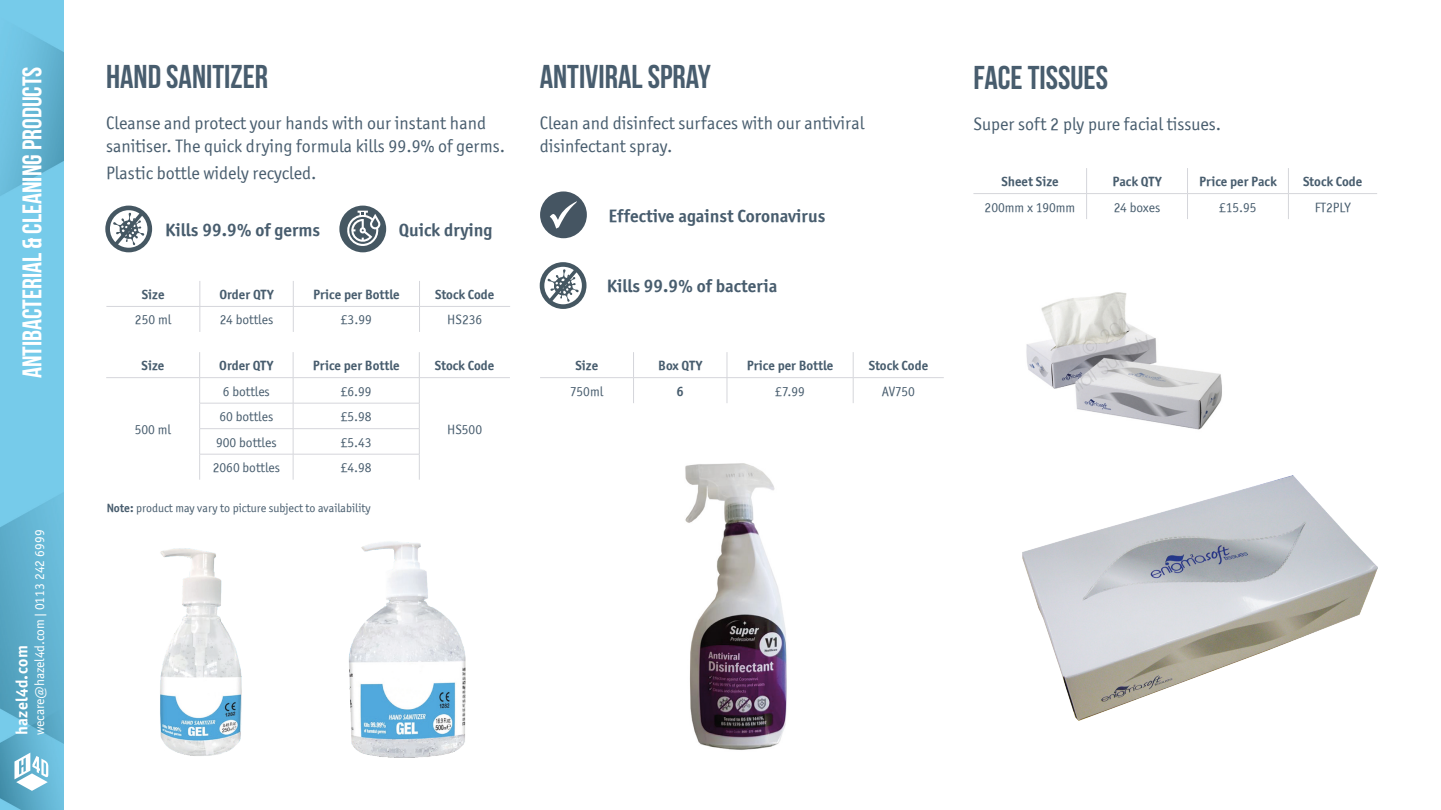
<style>
.page{position:relative;width:1441px;height:810px;background:#fff}
.page>*{position:absolute;margin:0;border:0;box-sizing:border-box;transform-origin:0 0}
.Product_Title_-_Prot{font:700 33px "Bebas Neue";color:#485d6e}
.t1{font:700 27px "Bebas Neue";color:#fff}
.Officina_9pt_-_Parag{font:18px/22.5px "Officina Sans ITCTT Book";color:#485d6e}
.Officina_9pt_-_Parag-2{font:18px "Officina Sans ITCTT Bold";color:#485d6e}
.t2{font:700 16.5px "Officina Sans ITC Pro";letter-spacing:.02em;color:#fff}
.t3{font:13.5px "Officina Sans ITCTT Bold";color:#485d6e}
.t4{font:13.5px "Officina Sans ITCTT Book";color:#485d6e}
.t5{font:13.5px "Officina Sans ITC Pro";letter-spacing:-.01em;color:#fff}
.Officina_9pt_-_Parag-3{font:12px "Officina Sans ITCTT Book";color:#485d6e}
.s1{font-family:"Officina Sans ITCTT Bold"}
</style>
<div class="page">
<img style="left:0;top:0;width:64px;height:810px">
<svg style="left:14px;top:753px;width:34px;height:38px"></svg>
<hr style="left:106px;top:306px;width:94px;height:1px;background:#d5d6db">
<hr style="left:200px;top:306px;width:93px;height:1px;background:#d5d6db">
<svg style="left:199px;top:281px;width:1px;height:51px"></svg>
<hr style="left:293px;top:306px;width:126px;height:1px;background:#d5d6db">
<svg style="left:293px;top:281px;width:1px;height:51px"></svg>
<hr style="left:419px;top:306px;width:91px;height:1px;background:#d5d6db">
<svg style="left:419px;top:281px;width:1px;height:51px"></svg>
<svg style="left:105px;top:206px;width:47px;height:46px"></svg>
<img style="left:1026px;top:292px;width:196px;height:138px">
<hr style="left:973px;top:193px;width:113px;height:1px;background:#d5d6db">
<hr style="left:1086px;top:193px;width:101px;height:1px;background:#d5d6db">
<svg style="left:1086px;top:168px;width:1px;height:51px"></svg>
<hr style="left:1187px;top:193px;width:101px;height:1px;background:#d5d6db">
<svg style="left:1187px;top:168px;width:1px;height:51px"></svg>
<hr style="left:1288px;top:193px;width:88px;height:1px;background:#d5d6db">
<img style="left:1022px;top:476px;width:354px;height:244px">
<svg style="left:339px;top:206px;width:47px;height:46px"></svg>
<img style="left:160px;top:548px;width:82px;height:208px">
<img style="left:348px;top:541px;width:118px;height:217px">
<hr style="left:106px;top:377px;width:94px;height:1px;background:#d5d6db">
<hr style="left:200px;top:377px;width:93px;height:1px;background:#d5d6db">
<hr style="left:293px;top:377px;width:126px;height:1px;background:#d5d6db">
<hr style="left:419px;top:377px;width:91px;height:1px;background:#d5d6db">
<hr style="left:199px;top:403px;width:94px;height:1px;background:#d5d6db">
<hr style="left:293px;top:403px;width:126px;height:1px;background:#d5d6db">
<hr style="left:199px;top:428px;width:94px;height:1px;background:#d5d6db">
<hr style="left:293px;top:428px;width:126px;height:1px;background:#d5d6db">
<hr style="left:199px;top:454px;width:94px;height:1px;background:#d5d6db">
<svg style="left:199px;top:352px;width:1px;height:128px"></svg>
<hr style="left:293px;top:454px;width:126px;height:1px;background:#d5d6db">
<svg style="left:293px;top:352px;width:1px;height:128px"></svg>
<svg style="left:419px;top:352px;width:1px;height:128px"></svg>
<hr style="left:540px;top:377px;width:93px;height:1px;background:#d5d6db">
<hr style="left:633px;top:377px;width:94px;height:1px;background:#d5d6db">
<svg style="left:633px;top:352px;width:1px;height:51px"></svg>
<hr style="left:727px;top:377px;width:126px;height:1px;background:#d5d6db">
<svg style="left:726px;top:352px;width:1px;height:51px"></svg>
<hr style="left:853px;top:377px;width:90px;height:1px;background:#d5d6db">
<svg style="left:852px;top:352px;width:1px;height:51px"></svg>
<img style="left:685px;top:463px;width:102px;height:287px">
<svg style="left:539px;top:262px;width:47px;height:47px"></svg>
<svg style="left:540px;top:191px;width:47px;height:47px"></svg>
<h2 class="t1" style="left:17px;top:378px;width:313px;rotate:-90deg">ANTIBACTERIAL &amp; CLEANING PRODUCTS</h2>
<p class="t5" style="left:32px;top:735px;width:207px;rotate:-90deg">wecare@hazel4d.com | 0113 242 6999</p>
<p class="t2" style="left:12px;top:735px;width:91px;rotate:-90deg">hazel4d.com</p>
<p class="Product_Title_-_Prot" style="left:106px;top:59px;width:163px">HAND SANITIZER</p>
<p class="Officina_9pt_-_Parag" style="left:106px;top:112px;width:400px">Cleanse and protect your hands with our instant hand sanitiser. The quick drying formula kills 99.9% of germs.</p>
<p class="Officina_9pt_-_Parag" style="left:106px;top:161px;width:212px">Plastic bottle widely recycled.</p>
<p class="Officina_9pt_-_Parag-2" style="left:165px;top:219px;width:156px">Kills 99.9% of germs</p>
<p class="Officina_9pt_-_Parag-2" style="left:399px;top:219px;width:95px">Quick drying</p>
<p class="t3" style="left:142px;top:286px;width:24px">Size</p>
<p class="t3" style="left:219px;top:286px;width:56px">Order QTY</p>
<p class="t3" style="left:313px;top:286px;width:88px">Price per Bottle</p>
<p class="t3" style="left:435px;top:286px;width:61px">Stock Code</p>
<p class="t4" style="left:135px;top:312px;width:38px">250 ml</p>
<p class="t4" style="left:220px;top:312px;width:55px">24 bottles</p>
<p class="t4" style="left:341px;top:312px;width:32px">£3.99</p>
<p class="t4" style="left:447px;top:312px;width:37px">HS236</p>
<p class="t3" style="left:141px;top:357px;width:24px">Size</p>
<p class="t3" style="left:219px;top:357px;width:56px">Order QTY</p>
<p class="t3" style="left:313px;top:357px;width:88px">Price per Bottle</p>
<p class="t3" style="left:435px;top:357px;width:61px">Stock Code</p>
<p class="t4" style="left:135px;top:421px;width:38px">500 ml</p>
<p class="t4" style="left:223px;top:383px;width:49px">6 bottles</p>
<p class="t4" style="left:341px;top:383px;width:32px">£6.99</p>
<p class="t4" style="left:219px;top:409px;width:55px">60 bottles</p>
<p class="t4" style="left:341px;top:409px;width:32px">£5.98</p>
<p class="t4" style="left:216px;top:434px;width:62px">900 bottles</p>
<p class="t4" style="left:341px;top:434px;width:32px">£5.43</p>
<p class="t4" style="left:213px;top:460px;width:69px">2060 bottles</p>
<p class="t4" style="left:341px;top:460px;width:32px">£4.98</p>
<p class="Officina_9pt_-_Parag-3" style="left:107px;top:501px;width:265px"><span class="s1">Note:</span> product may vary to picture subject to availability</p>
<p class="t4" style="left:447px;top:421px;width:37px">HS500</p>
<p class="Product_Title_-_Prot" style="left:539px;top:59px;width:173px">ANTIVIRAL SPRAY</p>
<p class="Officina_9pt_-_Parag" style="left:539px;top:112px;width:326px">Clean and disinfect surfaces with our antiviral disinfectant spray.</p>
<p class="Officina_9pt_-_Parag-2" style="left:608px;top:204px;width:218px">Effective against Coronavirus</p>
<p class="Officina_9pt_-_Parag-2" style="left:606px;top:275px;width:172px">Kills 99.9% of bacteria</p>
<p class="t3" style="left:575px;top:357px;width:24px">Size</p>
<p class="t3" style="left:658px;top:357px;width:45px">Box QTY</p>
<p class="t3" style="left:746px;top:357px;width:88px">Price per Bottle</p>
<p class="t3" style="left:868px;top:357px;width:61px">Stock Code</p>
<p class="t4" style="left:570px;top:383px;width:35px">750ml</p>
<p class="t3" style="left:676px;top:383px;width:9px">6</p>
<p class="t4" style="left:775px;top:383px;width:31px">£7.99</p>
<p class="t4" style="left:881px;top:383px;width:35px">AV750</p>
<p class="Product_Title_-_Prot" style="left:973px;top:59px;width:136px">FACE TISSUES</p>
<p class="Officina_9pt_-_Parag" style="left:973px;top:112px;width:249px">Super soft 2 ply pure facial tissues.</p>
<p class="t3" style="left:1001px;top:173px;width:59px">Sheet Size</p>
<p class="t3" style="left:1112px;top:173px;width:50px">Pack QTY</p>
<p class="t3" style="left:1198px;top:173px;width:79px">Price per Pack</p>
<p class="t3" style="left:1302px;top:173px;width:61px">Stock Code</p>
<p class="t4" style="left:984px;top:199px;width:92px">200mm x 190mm</p>
<p class="t4" style="left:1113px;top:199px;width:48px">24 boxes</p>
<p class="t4" style="left:1218px;top:199px;width:39px">£15.95</p>
<p class="t4" style="left:1314px;top:199px;width:37px">FT2PLY</p>
</div>
